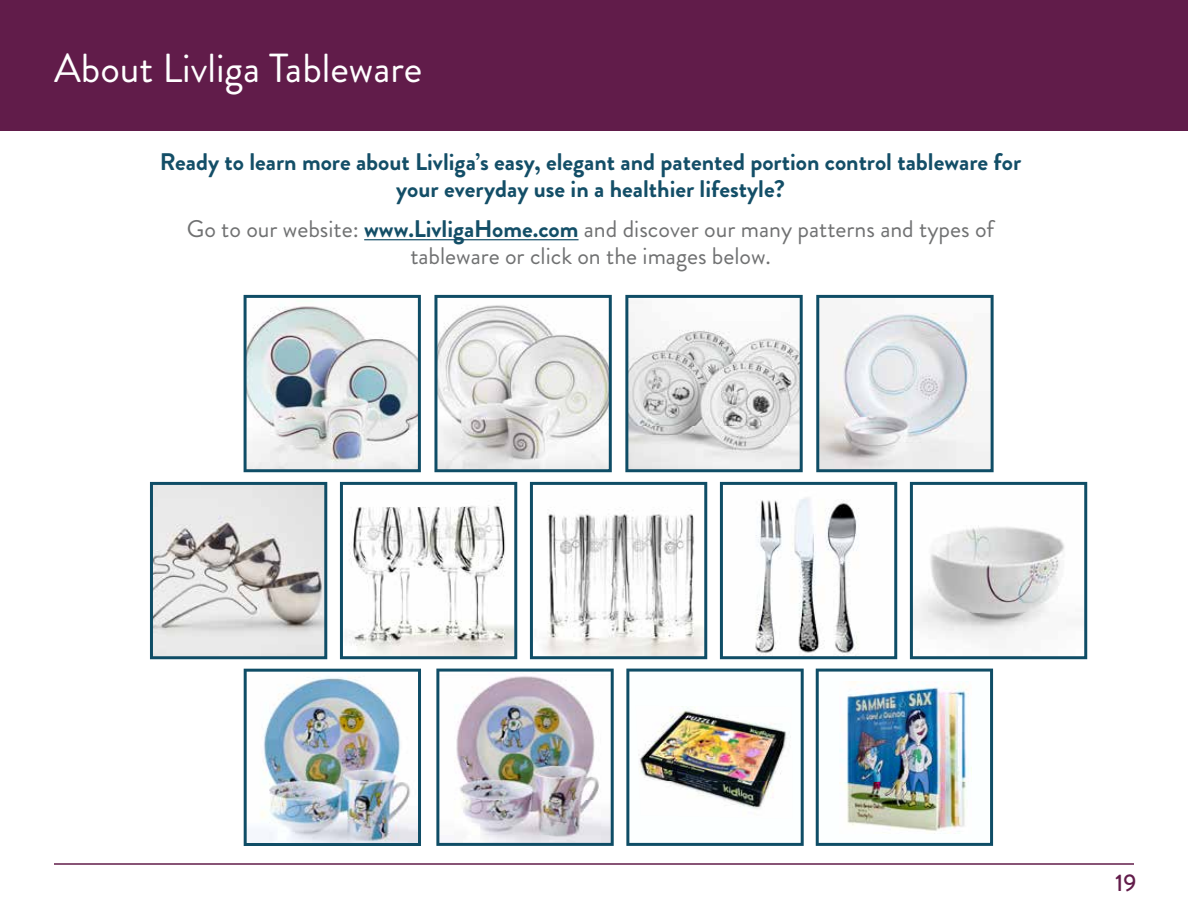
<style>
.page{position:relative;width:1188px;height:918px;background:#fff}
.page>*{position:absolute;margin:0;border:0;box-sizing:border-box;transform-origin:0 0}
.t1{font:40.5px "Brandon Grotesque";color:#fff}
.t2{font:700 24px/27px "Brandon Grotesque";color:#134e67;text-align:center}
.t3{font:24px/27px "Brandon Grotesque";color:#707172;text-align:center}
.t4{font:500 24px "Brandon Grotesque";color:#621c4a}
.s1{font-weight:700;color:#134e67}
</style>
<div class="page">
<div style="left:0;top:0;width:1188px;height:131px;background:#611c4a"></div>
<hr style="left:54px;top:863px;width:1080px;height:2px;background:#621c4a">
<hr style="left:364px;top:239px;width:215px;height:1px;background:#134e67">
<svg style="left:244px;top:295px;width:177px;height:177px"></svg>
<svg style="left:434px;top:295px;width:178px;height:177px"></svg>
<svg style="left:625px;top:295px;width:178px;height:177px"></svg>
<svg style="left:816px;top:295px;width:178px;height:177px"></svg>
<img style="left:244px;top:669px;width:177px;height:177px">
<img style="left:436px;top:669px;width:178px;height:177px">
<img style="left:626px;top:669px;width:178px;height:177px">
<img style="left:816px;top:669px;width:177px;height:177px">
<svg style="left:150px;top:482px;width:177px;height:177px;background:#c9cbcc"></svg>
<svg style="left:910px;top:482px;width:177px;height:177px"></svg>
<svg style="left:720px;top:482px;width:177px;height:177px"></svg>
<svg style="left:530px;top:482px;width:177px;height:177px"></svg>
<svg style="left:340px;top:482px;width:177px;height:177px"></svg>
<h1 class="t1" style="left:54px;top:41px;width:370px">About Livliga Tableware</h1>
<p class="t2" style="left:160px;top:148px;width:863px">Ready to learn more about Livliga’s easy, elegant and patented portion control tableware for your everyday use in a healthier lifestyle?</p>
<p class="t3" style="left:187px;top:216px;width:809px">Go to our website: <span class="s1">www.LivligaHome.com</span> and discover our many patterns and types of tableware or click on the images below.</p>
<p class="t4" style="left:1115px;top:866px;width:23px">19</p>
</div>
